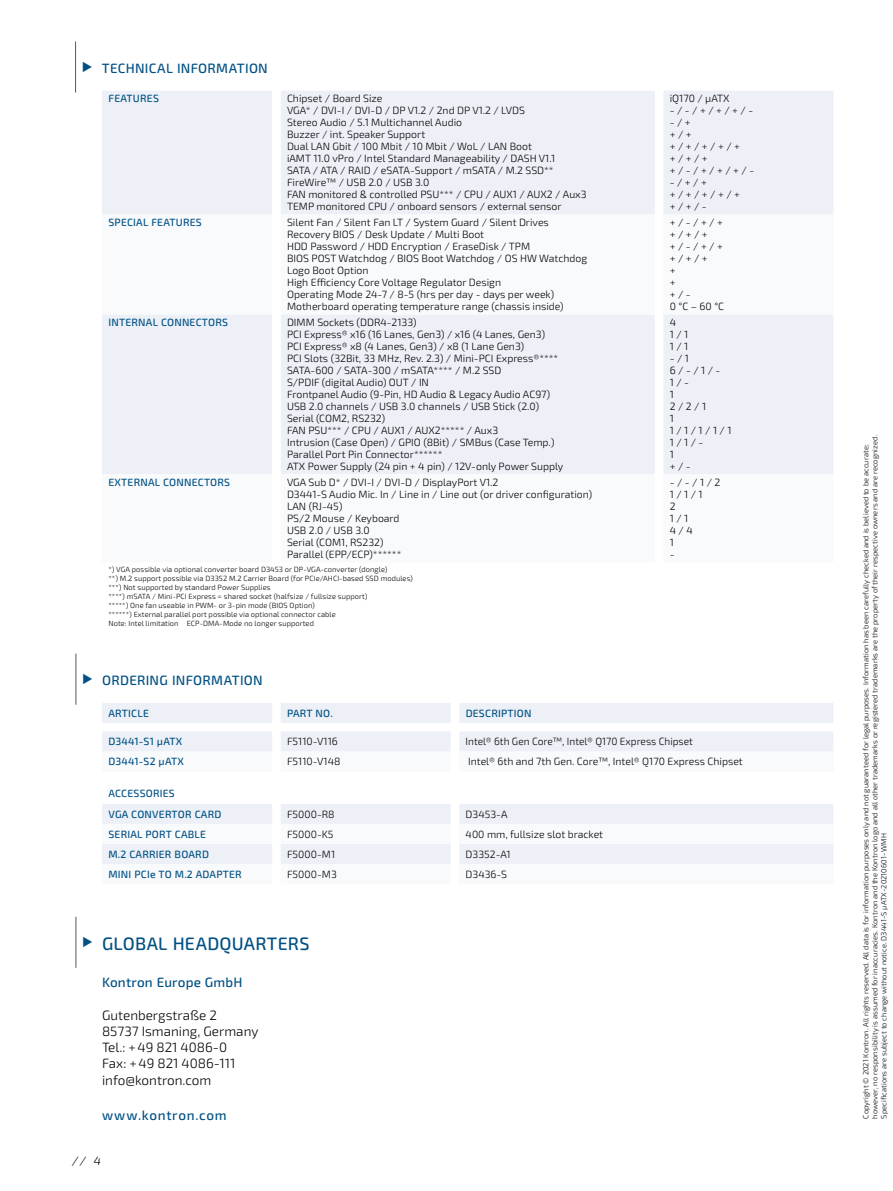
<style>
.page{position:relative;width:893px;height:1191px;background:#fff}
.page>*{position:absolute;margin:0;border:0;box-sizing:border-box;transform-origin:0 0}
.t1{font:500 18px "Sn T";letter-spacing:.01em;color:#005083}
.t2{font:300 13.5px/16.2px "Sn T";color:#000}
.t3{font:500 13.5px "Sn T";letter-spacing:.02em;color:#005083}
.t4{font:500 13.5px "Sn T";letter-spacing:.05em;color:#005083}
.t5{font:italic 300 12px "Sn T";color:#000}
.t6{font:300 10.5px/12px "Sn T";color:#000}
.t7{font:500 10.5px/20.1px "Sn T";letter-spacing:.02em;color:#005083}
.t8{font:300 7.5px/9px "Sn T";letter-spacing:.01em;color:#000}
</style>
<div class="page">
<hr style="left:76px;top:916px;width:1px;height:51px;background:#575756">
<hr style="left:76px;top:653px;width:1px;height:51px;background:#575756">
<svg style="left:102px;top:703px;width:731px;height:161px;fill:#edf1f7"></svg>
<svg style="left:102px;top:751px;width:731px;height:20px"></svg>
<svg style="left:102px;top:824px;width:731px;height:20px"></svg>
<hr style="left:75px;top:41px;width:1px;height:51px;background:#575756">
<div style="left:102px;top:91px;width:731px;height:123px;background:#edf1f7"></div>
<svg style="left:272px;top:91px;width:9px;height:123px"></svg>
<div style="left:102px;top:315px;width:731px;height:159px;background:#edf1f7"></div>
<p class="t3" style="left:102px;top:60px;width:168px">TECHNICAL INFORMATION</p>
<p class="t7" style="left:108px;top:89px;width:52px">FEATURES</p>
<p class="t6" style="left:287px;top:93px;width:301px">Chipset / Board Size<br>VGA* / DVI-I / DVI-D / DP V1.2 / 2nd DP V1.2 / LVDS<br>Stereo Audio / 5.1 Multichannel Audio<br>Buzzer / int. Speaker Support<br>Dual LAN Gbit / 100 Mbit / 10 Mbit / WoL / LAN Boot<br>iAMT 11.0 vPro / Intel Standard Manageability / DASH V1.1<br>SATA / ATA / RAID / eSATA-Support / mSATA / M.2 SSD** FireWire™ / USB 2.0 / USB 3.0<br>FAN monitored &amp; controlled PSU*** / CPU / AUX1 / AUX2 / Aux3<br>TEMP monitored CPU / onboard sensors / external sensor</p>
<p class="t6" style="left:670px;top:93px;width:61px">iQ170 / μATX</p>
<p class="t6" style="left:670px;top:105px;width:85px">- / - / + / + / + / -</p>
<p class="t6" style="left:670px;top:117px;width:86px">- / +<br>+ / +<br>+ / + / + / + / +<br>+ / + / +<br>+ / - / + / + / + / -</p>
<p class="t6" style="left:670px;top:177px;width:72px">- / + / +<br>+ / + / + / + / + + / + / -</p>
<p class="t7" style="left:108px;top:213px;width:95px">SPECIAL FEATURES</p>
<p class="t6" style="left:287px;top:217px;width:302px">Silent Fan / Silent Fan LT / System Guard / Silent Drives Recovery BIOS / Desk Update / Multi Boot<br>HDD Password / HDD Encryption / EraseDisk / TPM<br>BIOS POST Watchdog / BIOS Boot Watchdog / OS HW Watchdog Logo Boot Option<br>High Efficiency Core Voltage Regulator Design<br>Operating Mode 24-7 / 8-5 (hrs per day - days per week)<br>Motherboard operating temperature range (chassis inside)</p>
<p class="t6" style="left:670px;top:217px;width:56px">+ / - / + / + + / + / +<br>+ / - / + / + + / + / +<br>+<br>+<br>+ / -<br>0 °C – 60 °C</p>
<p class="t7" style="left:108px;top:312px;width:121px">INTERNAL CONNECTORS</p>
<p class="t6" style="left:287px;top:316px;width:278px">DIMM Sockets (DDR4-2133)<br>PCI Express® x16 (16 Lanes, Gen3) / x16 (4 Lanes, Gen3)<br>PCI Express® x8 (4 Lanes, Gen3) / x8 (1 Lane Gen3)<br>PCI Slots (32Bit, 33 MHz, Rev. 2.3) / Mini-PCI Express®**** SATA-600 / SATA-300 / mSATA**** / M.2 SSD<br>S/PDIF (digital Audio) OUT / IN<br>Frontpanel Audio (9-Pin, HD Audio &amp; Legacy Audio AC97)<br>USB 2.0 channels / USB 3.0 channels / USB Stick (2.0)<br>Serial (COM2, RS232)<br>FAN PSU*** / CPU / AUX1 / AUX2***** / Aux3<br>Intrusion (Case Open) / GPIO (8Bit) / SMBus (Case Temp.)<br>Parallel Port Pin Connector******<br>ATX Power Supply (24 pin + 4 pin) / 12V-only Power Supply</p>
<p class="t6" style="left:670px;top:317px;width:20px">4<br>1 / 1<br>1 / 1</p>
<p class="t6" style="left:670px;top:353px;width:63px">- / 1<br>6 / - / 1 / -<br>1 / -<br>1<br>2 / 2 / 1<br>1<br>1 / 1 / 1 / 1 / 1<br>1 / 1 / -<br>1<br>+ / -</p>
<p class="t7" style="left:108px;top:472px;width:123px">EXTERNAL CONNECTORS</p>
<p class="t6" style="left:287px;top:476px;width:307px">VGA Sub D* / DVI-I / DVI-D / DisplayPort V1.2<br>D3441-S Audio Mic. In / Line in / Line out (or driver configuration)<br>LAN (RJ-45)<br>PS/2 Mouse / Keyboard<br>USB 2.0 / USB 3.0<br>Serial (COM1, RS232)<br>Parallel (EPP/ECP)******</p>
<p class="t6" style="left:670px;top:476px;width:52px">- / - / 1 / 2<br>1 / 1 / 1<br>2<br>1 / 1<br>4 / 4<br>1<br>-</p>
<p class="t8" style="left:108px;top:565px;width:306px">*) VGA possible via optional converter board D3453 or DP-VGA-converter (dongle)<br>**) M.2 support possible via D3352 M.2 Carrier Board (for PCIe/AHCI-based SSD modules) ***) Not supported by standard Power Supplies<br>****) mSATA / Mini-PCI Express = shared socket (halfsize / fullsize support)<br>*****) One fan useable in PWM- or 3-pin mode (BIOS Option)<br>******) External parallel port possible via optional connector cable<br>Note: Intel limitation ECP-DMA-Mode no longer supported</p>
<p class="t3" style="left:102px;top:672px;width:162px">ORDERING INFORMATION</p>
<p class="t7" style="left:108px;top:703px;width:42px">ARTICLE</p>
<p class="t7" style="left:287px;top:703px;width:47px">PART NO.</p>
<p class="t7" style="left:466px;top:703px;width:67px">DESCRIPTION</p>
<p class="t7" style="left:108px;top:731px;width:75px">D3441-S1 μATX</p>
<p class="t6" style="left:287px;top:735px;width:52px">F5110-V116</p>
<p class="t6" style="left:466px;top:735px;width:229px">Intel® 6th Gen Core™, Intel® Q170 Express Chipset</p>
<p class="t7" style="left:108px;top:752px;width:77px">D3441-S2 μATX</p>
<p class="t6" style="left:287px;top:756px;width:55px">F5110-V148</p>
<p class="t6" style="left:468px;top:756px;width:276px">Intel® 6th and 7th Gen. Core™, Intel® Q170 Express Chipset</p>
<p class="t7" style="left:108px;top:784px;width:114px">ACCESSORIES<br>VGA CONVERTOR CARD</p>
<p class="t6" style="left:287px;top:808px;width:49px">F5000-R8</p>
<p class="t6" style="left:466px;top:808px;width:43px">D3453-A</p>
<p class="t7" style="left:108px;top:824px;width:99px">SERIAL PORT CABLE</p>
<p class="t6" style="left:287px;top:828px;width:48px">F5000-K5</p>
<p class="t6" style="left:466px;top:828px;width:139px">400 mm, fullsize slot bracket</p>
<p class="t7" style="left:108px;top:844px;width:102px">M.2 CARRIER BOARD</p>
<p class="t6" style="left:287px;top:848px;width:50px">F5000-M1</p>
<p class="t6" style="left:466px;top:848px;width:47px">D3352-A1</p>
<p class="t7" style="left:108px;top:864px;width:135px">MINI PCIe TO M.2 ADAPTER</p>
<p class="t6" style="left:287px;top:868px;width:51px">F5000-M3</p>
<p class="t6" style="left:466px;top:868px;width:43px">D3436-S</p>
<h1 class="t1" style="left:102px;top:932px;width:209px">GLOBAL HEADQUARTERS</h1>
<p class="t3" style="left:102px;top:974px;width:142px">Kontron Europe GmbH</p>
<p class="t2" style="left:102px;top:1007px;width:158px">Gutenbergstraße 2<br>85737 Ismaning, Germany<br>Tel.: +49 821 4086-0<br>Fax: +49 821 4086-111 info@kontron.com</p>
<p class="t4" style="left:102px;top:1107px;width:126px">www.kontron.com</p>
<p class="t5" style="left:72px;top:1153px;width:30px">// 4</p>
<p class="t8" style="left:862px;top:1118px;width:685px;rotate:-90deg">Copyright © 2021 Kontron. All rights reserved. All data is for information purposes only and not guaranteed for legal purposes. Information has been carefully checked and is believed to be accurate; however, no responsibility is assumed for inaccuracies. Kontron and the Kontron logo and all other trademarks or registered trademarks are the property of their respective owners and are recognized.<br>Specifications are subject to change without notice. D3441-S µATX-20210601-WMH</p>
</div>
